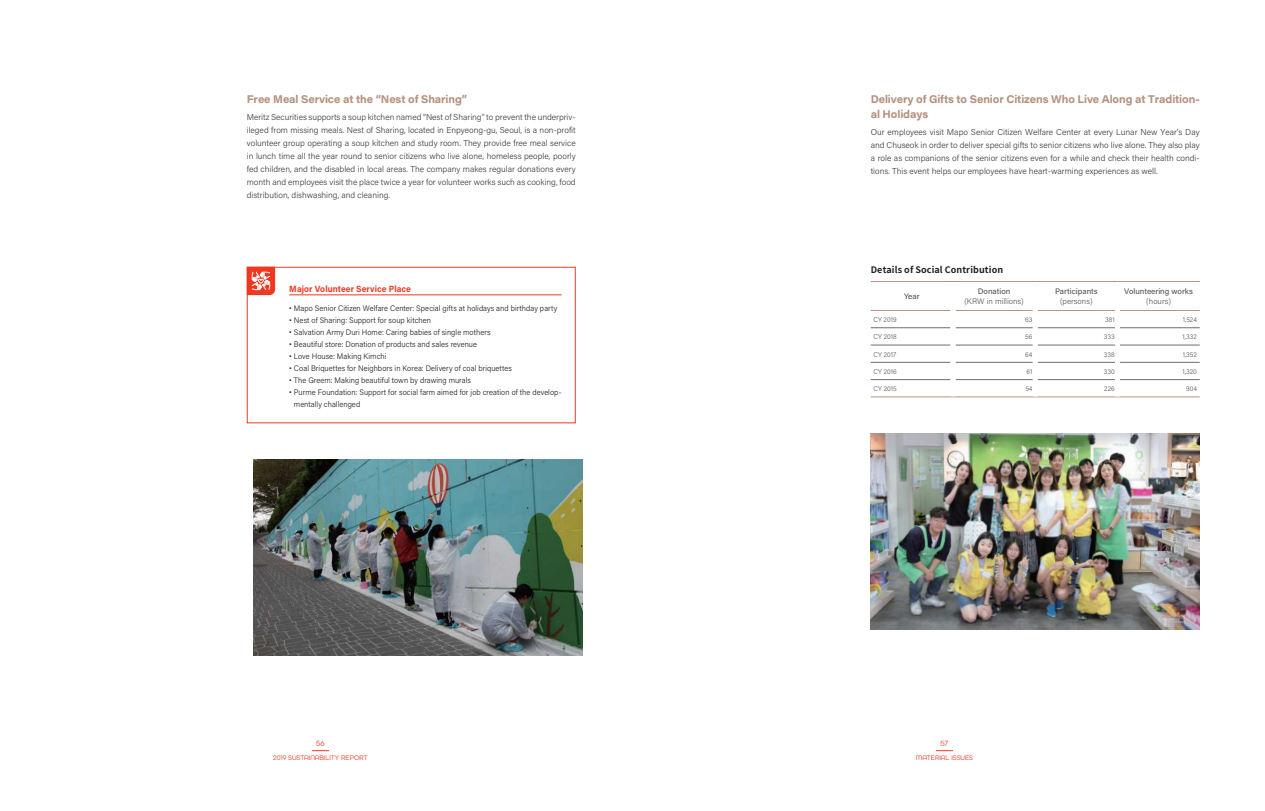
<style>
.page{position:relative;width:1265px;height:811px;background:#fff}
.page>*{position:absolute;margin:0;border:0;box-sizing:border-box;transform-origin:0 0}
.t1{font:700 11px/15px "Acumin Pro Wide";letter-spacing:-.01em;color:#b6927f;scale:.9 1}
.t2{font:700 9px "Source Han Sans K";letter-spacing:.01em;color:#231f20}
.t3{font:700 9px "Acumin Pro";letter-spacing:.01em;color:#ef3822;scale:.95 1}
.t4{font:300 8.5px/13px "Acumin Pro";color:#3e3e3f;text-align:justify}
.t5{font:300 8px/12px "Acumin Pro";letter-spacing:.01em;color:#231f20;scale:.95 1}
.t6{font:500 8px "Acumin Pro";color:#57585a}
.t7{font:300 8px "Acumin Pro";color:#57585a}
.t8{font:8px "All Round Gothic";color:#ef3822}
.t9{font:300 7px "Acumin Pro";color:#57585a;scale:.95 1}
.t10{font:7px "All Round Gothic";color:#ef3822}
.s1{font-family:"Source Han Serif K";font-weight:400}
</style>
<div class="page">
<svg style="left:936px;top:750px;width:16px;height:1px"></svg>
<svg style="left:312px;top:750px;width:17px;height:1px"></svg>
<img style="left:870px;top:433px;width:329px;height:196px">
<img style="left:254px;top:460px;width:329px;height:195px">
<div style="left:247px;top:267px;width:328px;height:156px;border:1px solid #ef3822"></div>
<svg style="left:247px;top:267px;width:28px;height:28px"></svg>
<hr style="left:289px;top:294px;width:272px;height:1px;background:#ef3822">
<hr style="left:870px;top:327px;width:80px;height:1px;background:#6c6d70">
<hr style="left:955px;top:327px;width:77px;height:1px;background:#6c6d70">
<hr style="left:1037px;top:327px;width:77px;height:1px;background:#6c6d70">
<hr style="left:1119px;top:327px;width:80px;height:1px;background:#6c6d70">
<hr style="left:870px;top:345px;width:80px;height:1px;background:#6c6d70">
<hr style="left:955px;top:345px;width:77px;height:1px;background:#6c6d70">
<hr style="left:1037px;top:345px;width:77px;height:1px;background:#6c6d70">
<hr style="left:1119px;top:345px;width:80px;height:1px;background:#6c6d70">
<hr style="left:870px;top:362px;width:80px;height:1px;background:#6c6d70">
<hr style="left:955px;top:362px;width:77px;height:1px;background:#6c6d70">
<hr style="left:1037px;top:362px;width:77px;height:1px;background:#6c6d70">
<hr style="left:1119px;top:362px;width:80px;height:1px;background:#6c6d70">
<hr style="left:870px;top:379px;width:80px;height:1px;background:#6c6d70">
<hr style="left:955px;top:379px;width:77px;height:1px;background:#6c6d70">
<hr style="left:1037px;top:379px;width:77px;height:1px;background:#6c6d70">
<hr style="left:1119px;top:379px;width:80px;height:1px;background:#6c6d70">
<hr style="left:870px;top:281px;width:82px;height:1px;background:#b6927f">
<hr style="left:952px;top:281px;width:83px;height:1px;background:#b6927f">
<hr style="left:1035px;top:281px;width:82px;height:1px;background:#b6927f">
<hr style="left:1117px;top:281px;width:82px;height:1px;background:#b6927f">
<hr style="left:870px;top:396px;width:82px;height:1px;background:#b6927f">
<hr style="left:952px;top:396px;width:83px;height:1px;background:#b6927f">
<hr style="left:1035px;top:396px;width:82px;height:1px;background:#b6927f">
<hr style="left:1117px;top:396px;width:82px;height:1px;background:#b6927f">
<hr style="left:870px;top:310px;width:80px;height:1px;background:#b6927f">
<hr style="left:955px;top:310px;width:77px;height:1px;background:#b6927f">
<hr style="left:1037px;top:310px;width:77px;height:1px;background:#b6927f">
<hr style="left:1119px;top:310px;width:80px;height:1px;background:#b6927f">
<p class="t1" style="left:247px;top:91px;width:246px">Free Meal Service at the “Nest of Sharing”</p>
<p class="t4" style="left:247px;top:110px;width:330px">Meritz Securities supports a soup kitchen named “Nest of Sharing” to prevent the underpriv&shy;ileged from missing meals. Nest of Sharing, located in Enpyeong-gu, Seoul, is a non-profit volunteer group operating a soup kitchen and study room. They provide free meal service in lunch time all the year round to senior citizens who live alone, homeless people, poorly fed children, and the disabled in local areas. The company makes regular donations every month and employees visit the place twice a year for volunteer works such as cooking, food distribution, dishwashing, and cleaning.</p>
<p class="t3" style="left:289px;top:282px;width:130px">Major Volunteer Service Place</p>
<p class="t5" style="left:289px;top:302px;width:283px"><span class="s1">•</span> Mapo Senior Citizen Welfare Center: Special gifts at holidays and birthday party</p>
<p class="t5" style="left:289px;top:314px;width:151px"><span class="s1">•</span> Nest of Sharing: Support for soup kitchen</p>
<p class="t5" style="left:289px;top:326px;width:213px"><span class="s1">•</span> Salvation Army Duri Home: Caring babies of single mothers</p>
<p class="t5" style="left:289px;top:338px;width:199px"><span class="s1">•</span> Beautiful store: Donation of products and sales revenue</p>
<p class="t5" style="left:289px;top:350px;width:104px"><span class="s1">•</span> Love House: Making Kimchi</p>
<p class="t5" style="left:289px;top:362px;width:236px"><span class="s1">•</span> Coal Briquettes for Neighbors in Korea: Delivery of coal briquettes</p>
<p class="t5" style="left:289px;top:374px;width:193px"><span class="s1">•</span> The Greem: Making beautiful town by drawing murals</p>
<p class="t5" style="left:294px;top:386px;width:283px;text-indent:-5px"><span class="s1">•</span> Purme Foundation: Support for social farm aimed for job creation of the develop&shy;mentally challenged</p>
<p class="t1" style="left:870px;top:91px;width:367px">Delivery of Gifts to Senior Citizens Who Live Along at Tradition&shy;al Holidays</p>
<p class="t4" style="left:870px;top:125px;width:330px">Our employees visit Mapo Senior Citizen Welfare Center at every Lunar New Year’s Day and Chuseok in order to deliver special gifts to senior citizens who live alone. They also play a role as companions of the senior citizens even for a while and check their health condi&shy;tions. This event helps our employees have heart-warming experiences as well.</p>
<p class="t2" style="left:870px;top:264px;width:134px">Details of Social Contribution</p>
<p class="t6" style="left:904px;top:290px;width:17px">Year</p>
<p class="t6" style="left:977px;top:286px;width:34px">Donation</p>
<p class="t7" style="left:964px;top:295px;width:61px">(KRW in millions)</p>
<p class="t6" style="left:1054px;top:286px;width:44px">Participants</p>
<p class="t7" style="left:1060px;top:295px;width:34px">(persons)</p>
<p class="t6" style="left:1124px;top:286px;width:70px">Volunteering works</p>
<p class="t7" style="left:1146px;top:295px;width:26px">(hours)</p>
<p class="t9" style="left:873px;top:315px;width:26px">CY 2019</p>
<p class="t9" style="left:1025px;top:315px;width:9px">63</p>
<p class="t9" style="left:1104px;top:315px;width:12px">381</p>
<p class="t9" style="left:1182px;top:315px;width:16px">1,524</p>
<p class="t9" style="left:873px;top:332px;width:26px">CY 2018</p>
<p class="t9" style="left:1025px;top:332px;width:9px">56</p>
<p class="t9" style="left:1103px;top:332px;width:13px">333</p>
<p class="t9" style="left:1182px;top:332px;width:17px">1,332</p>
<p class="t9" style="left:873px;top:349px;width:25px">CY 2017</p>
<p class="t9" style="left:1025px;top:349px;width:9px">64</p>
<p class="t9" style="left:1103px;top:349px;width:13px">338</p>
<p class="t9" style="left:1182px;top:349px;width:16px">1,352</p>
<p class="t9" style="left:873px;top:367px;width:26px">CY 2016</p>
<p class="t9" style="left:1026px;top:367px;width:8px">61</p>
<p class="t9" style="left:1103px;top:367px;width:13px">330</p>
<p class="t9" style="left:1182px;top:367px;width:17px">1,320</p>
<p class="t9" style="left:873px;top:384px;width:26px">CY 2015</p>
<p class="t9" style="left:1025px;top:384px;width:9px">54</p>
<p class="t9" style="left:1104px;top:384px;width:12px">226</p>
<p class="t9" style="left:1186px;top:384px;width:13px">904</p>
<p class="t8" style="left:316px;top:739px;width:10px">56</p>
<p class="t8" style="left:940px;top:739px;width:9px">57</p>
<p class="t10" style="left:273px;top:753px;width:96px">2019 SUSTAINABILITY REPORT</p>
<p class="t10" style="left:915px;top:753px;width:59px">MATERIAL ISSUES</p>
</div>
